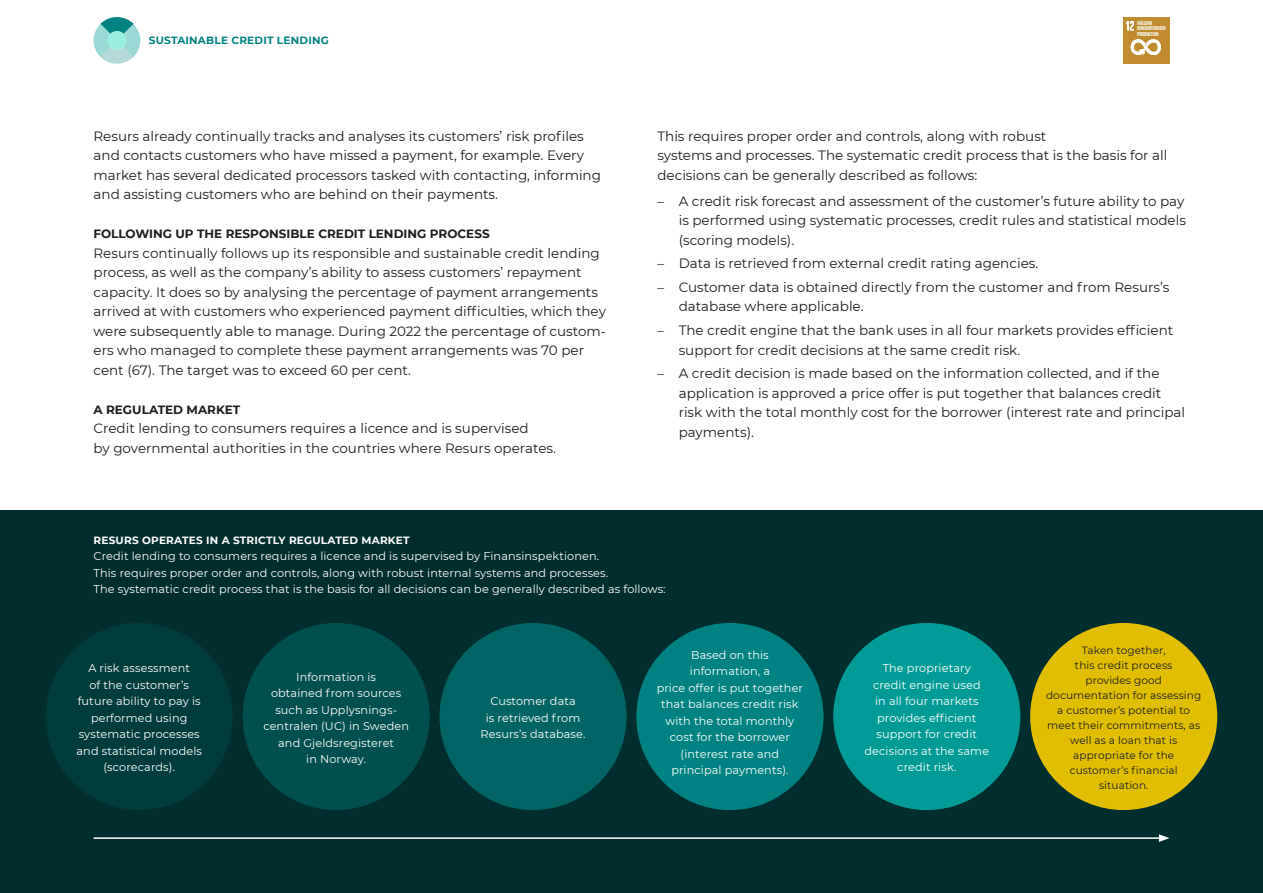
<style>
.page{position:relative;width:1263px;height:893px;background:#fff}
.page>*{position:absolute;margin:0;border:0;box-sizing:border-box;transform-origin:0 0}
.t1{font:13.5px/19.5px "Montserrat";color:#1d1d1b}
.t2{font:700 12px "Montserrat";color:#1d1d1b}
.t3{font:11.25px/16.5px "Montserrat";letter-spacing:.01em;color:#fff;text-align:center}
.t4{font:10.5px/15px "Montserrat";letter-spacing:.01em;color:#1d1d1b;text-align:center}
.t5{font:700 10.5px "Montserrat";letter-spacing:.02em;color:#fff}
.t6{font:700 10.5px "Montserrat";letter-spacing:.02em;color:#008282}
.t7{font:700 5.85px/5.6px "Giorgio Sans";color:#fff}
</style>
<div class="page">
<div style="left:0;top:510px;width:1263px;height:383px;background:#002d2d"></div>
<div style="left:46px;top:623px;width:187px;height:187px;background:#003c3c;border-radius:50%"></div>
<div style="left:243px;top:623px;width:187px;height:187px;background:#005050;border-radius:50%"></div>
<div style="left:439px;top:623px;width:188px;height:187px;background:#006464;border-radius:50%"></div>
<div style="left:636px;top:623px;width:187px;height:187px;background:#008282;border-radius:50%"></div>
<div style="left:833px;top:623px;width:187px;height:187px;background:#009b96;border-radius:50%"></div>
<div style="left:1030px;top:623px;width:187px;height:187px;background:#e1be00;border-radius:50%"></div>
<hr style="left:94px;top:837px;width:1067px;height:2px;background:#fff">
<svg style="left:1159px;top:834px;width:10px;height:8px"></svg>
<div style="left:1123px;top:17px;width:46px;height:47px;background:#c08c2f"></div>
<svg style="left:1126px;top:21px;width:8px;height:9px"></svg>
<svg style="left:1131px;top:39px;width:30px;height:16px"></svg>
<svg style="left:93px;top:17px;width:48px;height:47px"></svg>
<div style="left:108px;top:31px;width:18px;height:19px;background:#9aefe1;border-radius:50%"></div>
<p class="t6" style="left:149px;top:33px;width:181px">SUSTAINABLE CREDIT LENDING</p>
<p class="t1" style="left:94px;top:126px;width:509px">Resurs already continually tracks and analyses its customers’ risk profiles and contacts customers who have missed a payment, for example. Every market has several dedicated processors tasked with contacting, informing and assisting customers who are behind on their payments.</p>
<p class="t2" style="left:94px;top:225px;width:398px">FOLLOWING UP THE RESPONSIBLE CREDIT LENDING PROCESS</p>
<p class="t1" style="left:94px;top:243px;width:514px">Resurs continually follows up its responsible and sustainable credit lending process, as well as the company’s ability to assess customers’ repayment capacity. It does so by analysing the percentage of payment arrangements arrived at with customers who experienced payment difficulties, which they were subsequently able to manage. During 2022 the percentage of custom&shy;ers who managed to complete these payment arrangements was 70 per cent (67). The target was to exceed 60 per cent.</p>
<p class="t2" style="left:94px;top:401px;width:148px">A REGULATED MARKET</p>
<p class="t1" style="left:94px;top:418px;width:464px">Credit lending to consumers requires a licence and is supervised<br>by governmental authorities in the countries where Resurs operates.</p>
<p class="t7" style="left:1137px;top:20px;width:30px">HÅLLBAR<br>KONSUMTION OCH<br>PRODUKTION</p>
<p class="t1" style="left:657px;top:126px;width:511px">This requires proper order and controls, along with robust<br>systems and processes. The systematic credit process that is the basis for all decisions can be generally described as follows:</p>
<p class="t1" style="left:679px;top:190px;width:509px;text-indent:-21px">– A credit risk forecast and assessment of the customer’s future ability to pay is performed using systematic processes, credit rules and statistical models (scoring models).</p>
<p class="t1" style="left:657px;top:253px;width:382px">– Data is retrieved from external credit rating agencies.</p>
<p class="t1" style="left:679px;top:277px;width:492px;text-indent:-21px">– Customer data is obtained directly from the customer and from Resurs’s database where applicable.</p>
<p class="t1" style="left:679px;top:320px;width:496px;text-indent:-21px">– The credit engine that the bank uses in all four markets provides efficient support for credit decisions at the same credit risk.</p>
<p class="t1" style="left:679px;top:363px;width:508px;text-indent:-21px">– A credit decision is made based on the information collected, and if the application is approved a price offer is put together that balances credit risk with the total monthly cost for the borrower (interest rate and principal payments).</p>
<p class="t5" style="left:94px;top:533px;width:318px">RESURS OPERATES IN A STRICTLY REGULATED MARKET</p>
<p class="t3" style="left:94px;top:548px;width:574px;text-align:left">Credit lending to consumers requires a licence and is supervised by Finansinspektionen.<br>This requires proper order and controls, along with robust internal systems and processes.<br>The systematic credit process that is the basis for all decisions can be generally described as follows:</p>
<p class="t3" style="left:77px;top:660px;width:127px">A risk assessment<br>of the customer’s future ability to pay is performed using systematic processes and statistical models (scorecards).</p>
<p class="t3" style="left:263px;top:668px;width:147px">Information is<br>obtained from sources such as Upplysnings&shy;centralen (UC) in Sweden and Gjeldsregisteret<br>in Norway.</p>
<p class="t3" style="left:481px;top:693px;width:106px">Customer data<br>is retrieved from<br>Resurs’s database.</p>
<p class="t3" style="left:657px;top:646px;width:148px">Based on this information, a<br>price offer is put together that balances credit risk with the total monthly cost for the borrower (interest rate and principal payments).</p>
<p class="t3" style="left:864px;top:660px;width:126px">The proprietary<br>credit engine used<br>in all four markets provides efficient support for credit decisions at the same credit risk.</p>
<p class="t4" style="left:1046px;top:642px;width:157px">Taken together,<br>this credit process<br>provides good documentation for assessing a customer’s potential to meet their commitments, as well as a loan that is appropriate for the customer’s financial situation.</p>
</div>
